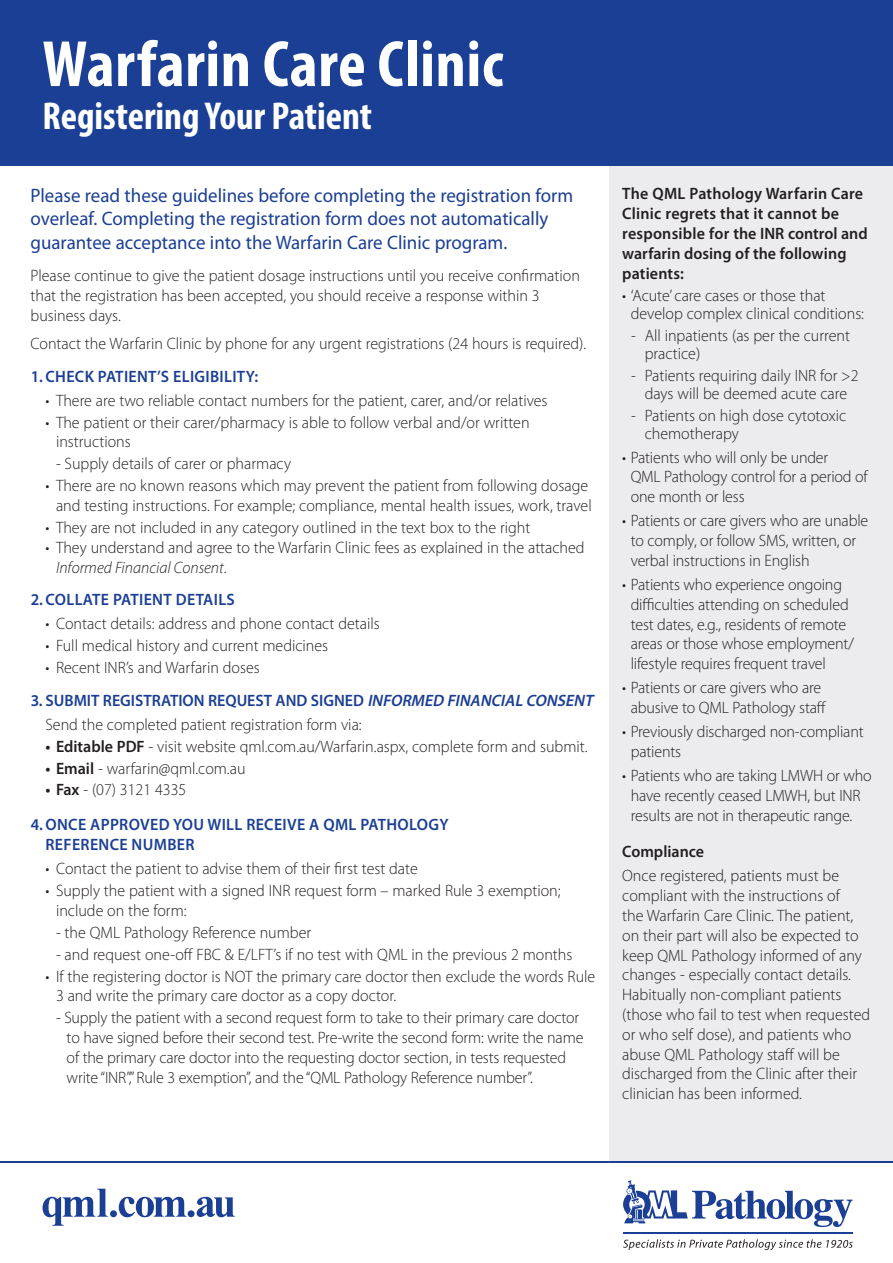
<style>
.page{position:relative;width:893px;height:1263px;background:#fff}
.page>*{position:absolute;margin:0;border:0;box-sizing:border-box;transform-origin:0 0}
.t1{font:700 condensed 66px "Myriad Pro";letter-spacing:.01em;color:#fff}
.t2{font:700 condensed 39px "Myriad Pro";color:#fff}
.t3{font:19.5px/23.4px "Myriad Pro";color:#1b3f94}
.t4{font:300 16.5px/19.8px "Myriad Pro";color:#231f20}
.t5{font:600 16.5px/19.8px "Myriad Pro";letter-spacing:.01em;color:#231f20}
.t6{font:600 16.5px/19.8px "Myriad Pro";letter-spacing:.02em;color:#1b3f94}
.s1{font-style:italic}
.s2{font-weight:600;color:#1b3f94}
.s3{font-weight:600;font-style:italic;color:#1b3f94}
.s4{font-weight:600}
</style>
<div class="page">
<div style="left:609px;top:166px;width:284px;height:995px;background:#ececee"></div>
<div style="left:0;top:0;width:893px;height:166px;background:#1b3f94"></div>
<svg style="left:43px;top:1189px;width:192px;height:37px"></svg>
<svg style="left:623px;top:1180px;width:230px;height:47px"></svg>
<svg style="left:623px;top:1239px;width:230px;height:11px"></svg>
<hr style="left:623px;top:1232px;width:230px;height:1px;background:#1b3f94">
<hr style="left:0;top:1161px;width:893px;height:1px;background:#1b3f94">
<h1 class="t1" style="left:43px;top:23px;width:462px">Warfarin Care Clinic</h1>
<h2 class="t2" style="left:43px;top:92px;width:331px">Registering Your Patient</h2>
<p class="t3" style="left:31px;top:184px;width:544px">Please read these guidelines before completing the registration form overleaf. Completing the registration form does not automatically guarantee acceptance into the Warfarin Care Clinic program.</p>
<p class="t4" style="left:31px;top:266px;width:551px">Please continue to give the patient dosage instructions until you receive confirmation that the registration has been accepted, you should receive a response within 3 business days.</p>
<p class="t4" style="left:31px;top:334px;width:557px">Contact the Warfarin Clinic by phone for any urgent registrations (24 hours is required).</p>
<p class="t6" style="left:31px;top:366px;width:229px">1. CHECK PATIENT’S ELIGIBILITY:</p>
<p class="t4" style="left:45px;top:390px;width:504px">• There are two reliable contact numbers for the patient, carer, and/or relatives</p>
<p class="t4" style="left:56px;top:412px;width:475px;text-indent:-11px">• The patient or their carer/pharmacy is able to follow verbal and/or written instructions</p>
<p class="t4" style="left:56px;top:454px;width:237px">- Supply details of carer or pharmacy</p>
<p class="t4" style="left:45px;top:476px;width:548px;text-align:right">• There are no known reasons which may prevent the patient from following dosage and testing instructions. For example; compliance, mental health issues, work, travel</p>
<p class="t4" style="left:45px;top:518px;width:487px">• They are not included in any category outlined in the text box to the right</p>
<p class="t4" style="left:56px;top:538px;width:530px;text-indent:-11px">• They understand and agree to the Warfarin Clinic fees as explained in the attached<br><span class="s1">Informed Financial Consent</span>.</p>
<p class="t6" style="left:31px;top:590px;width:206px">2. COLLATE PATIENT DETAILS</p>
<p class="t4" style="left:45px;top:614px;width:336px">• Contact details: address and phone contact details</p>
<p class="t4" style="left:45px;top:636px;width:284px">• Full medical history and current medicines</p>
<p class="t4" style="left:45px;top:658px;width:216px">• Recent INR’s and Warfarin doses</p>
<p class="t4" style="left:45px;top:688px;width:552px;line-height:24px;text-indent:-15px"><span class="s2">3. SUBMIT REGISTRATION REQUEST AND SIGNED</span> <span class="s3">INFORMED FINANCIAL CONSENT<br></span>Send the completed patient registration form via:</p>
<p class="t4" style="left:45px;top:736px;width:544px"><span class="s4">• Editable PDF</span> - visit website qml.com.au/Warfarin.aspx, complete form and submit.</p>
<p class="t4" style="left:45px;top:758px;width:202px"><span class="s4">• Email</span> - warfarin@qml.com.au</p>
<p class="t4" style="left:45px;top:780px;width:142px"><span class="s4">• Fax</span> - (07) 3121 4335</p>
<p class="t6" style="left:46px;top:815px;width:404px;text-indent:-15px">4. ONCE APPROVED YOU WILL RECEIVE A QML PATHOLOGY<br>REFERENCE NUMBER</p>
<p class="t4" style="left:45px;top:859px;width:374px">• Contact the patient to advise them of their first test date</p>
<p class="t4" style="left:56px;top:881px;width:506px;text-indent:-11px">• Supply the patient with a signed INR request form – marked Rule 3 exemption; include on the form:</p>
<p class="t4" style="left:56px;top:922px;width:257px">- the QML Pathology Reference number</p>
<p class="t4" style="left:56px;top:944px;width:518px">- and request one-off FBC &amp; E/LFT’s if no test with QML in the previous 2 months</p>
<p class="t4" style="left:56px;top:966px;width:541px;text-indent:-11px">• If the registering doctor is NOT the primary care doctor then exclude the words Rule<br>3 and write the primary care doctor as a copy doctor.</p>
<p class="t4" style="left:67px;top:1008px;width:518px;text-indent:-11px">- Supply the patient with a second request form to take to their primary care doctor to have signed before their second test. Pre-write the second form: write the name of the primary care doctor into the requesting doctor section, in tests requested write “INR”,” Rule 3 exemption”, and the “QML Pathology Reference number”.</p>
<p class="t5" style="left:622px;top:184px;width:247px">The QML Pathology Warfarin Care<br>Clinic regrets that it cannot be responsible for the INR control and warfarin dosing of the following patients:</p>
<p class="t4" style="left:631px;top:287px;width:235px;line-height:17.9px;text-indent:-8px">• ‘Acute’ care cases or those that develop complex clinical conditions:</p>
<p class="t4" style="left:645px;top:327px;width:207px;line-height:17.9px;text-indent:-13px">- All inpatients (as per the current practice)</p>
<p class="t4" style="left:631px;top:367px;width:229px;line-height:17.9px;text-align:center">- Patients requiring daily INR for &gt;2 days will be deemed acute care</p>
<p class="t4" style="left:645px;top:407px;width:203px;line-height:17.9px;text-indent:-13px">- Patients on high dose cytotoxic chemotherapy</p>
<p class="t4" style="left:631px;top:447px;width:239px;text-indent:-9px">• Patients who will only be under<br>QML Pathology control for a period of one month or less</p>
<p class="t4" style="left:631px;top:511px;width:239px;text-indent:-9px">• Patients or care givers who are unable to comply, or follow SMS, written, or verbal instructions in English</p>
<p class="t4" style="left:631px;top:575px;width:225px;text-indent:-8px">• Patients who experience ongoing difficulties attending on scheduled test dates, e.g., residents of remote areas or those whose employment/ lifestyle requires frequent travel</p>
<p class="t4" style="left:622px;top:678px;width:206px;text-align:center">• Patients or care givers who are abusive to QML Pathology staff</p>
<p class="t4" style="left:631px;top:722px;width:234px;text-indent:-8px">• Previously discharged non-compliant patients</p>
<p class="t4" style="left:631px;top:766px;width:242px;text-indent:-8px">• Patients who are taking LMWH or who have recently ceased LMWH, but INR results are not in therapeutic range.</p>
<p class="t5" style="left:622px;top:842px;width:83px">Compliance</p>
<p class="t4" style="left:622px;top:866px;width:249px">Once registered, patients must be compliant with the instructions of<br>the Warfarin Care Clinic. The patient, on their part will also be expected to keep QML Pathology informed of any changes - especially contact details.<br>Habitually non-compliant patients (those who fail to test when requested or who self dose), and patients who abuse QML Pathology staff will be discharged from the Clinic after their clinician has been informed.</p>
</div>
